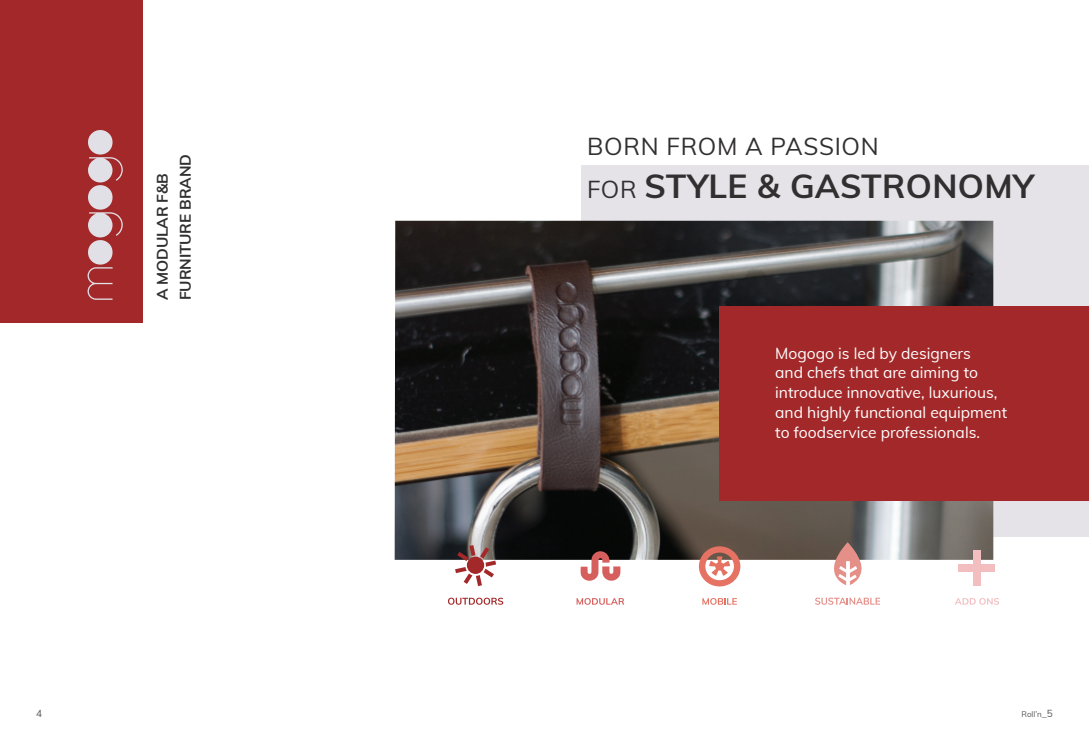
<style>
.page{position:relative;width:1089px;height:743px;background:#fff}
.page>*{position:absolute;margin:0;border:0;box-sizing:border-box;transform-origin:0 0}
.t1{font:700 33.3px "Muli";letter-spacing:.01em;color:#312f30}
.t2{font:24px "Muli";letter-spacing:.03em;color:#312f30}
.t3{font:15.6px/19.8px "Muli";color:#fff}
.t4{font:700 15.4px/23.1px "Muli";letter-spacing:-.01em;color:#312f30}
.t5{font:10px "Muli";color:#545557}
.t6{font:8px "Muli";color:#545557}
.s1{font-weight:400;font-size:24px}
.s2{font-size:10px}
</style>
<div class="page">
<div style="left:581px;top:166px;width:507px;height:371px;background:#e5e3e8"></div>
<img style="left:394px;top:221px;width:599px;height:339px">
<div style="left:0;top:0;width:143px;height:322px;background:#a32829"></div>
<div style="left:719px;top:306px;width:369px;height:194px;background:#a32829"></div>
<svg style="left:580px;top:551px;width:41px;height:30px"></svg>
<svg style="left:576px;top:598px;width:48px;height:6px"></svg>
<svg style="left:699px;top:546px;width:41px;height:40px"></svg>
<svg style="left:702px;top:598px;width:35px;height:6px"></svg>
<div style="left:973px;top:550px;width:7px;height:35px;background:#f2bebf"></div>
<div style="left:958px;top:564px;width:36px;height:7px;background:#f2bebf"></div>
<svg style="left:955px;top:598px;width:44px;height:6px"></svg>
<svg style="left:832px;top:542px;width:30px;height:43px"></svg>
<svg style="left:815px;top:597px;width:65px;height:7px"></svg>
<svg style="left:88px;top:130px;width:35px;height:170px"></svg>
<svg style="left:448px;top:597px;width:55px;height:7px"></svg>
<svg style="left:455px;top:545px;width:41px;height:41px"></svg>
<div style="left:467px;top:556px;width:17px;height:18px;background:#a32829;border-radius:50%"></div>
<p class="t4" style="left:150px;top:300px;width:147px;rotate:-90deg">A MODULAR F&amp;B<br>FURNITURE BRAND</p>
<h2 class="t2" style="left:587px;top:129px;width:293px">BORN FROM A PASSION</h2>
<h1 class="t1" style="left:587px;top:162px;width:448px"><span class="s1">FOR</span> STYLE &amp; GASTRONOMY</h1>
<p class="t3" style="left:775px;top:342px;width:233px">Mogogo is led by designers<br>and chefs that are aiming to introduce innovative, luxurious, and highly functional equipment to foodservice professionals.</p>
<p class="t5" style="left:36px;top:706px;width:7px">4</p>
<p class="t6" style="left:1021px;top:708px;width:33px">Roll’n<span class="s2">_5</span></p>
</div>
